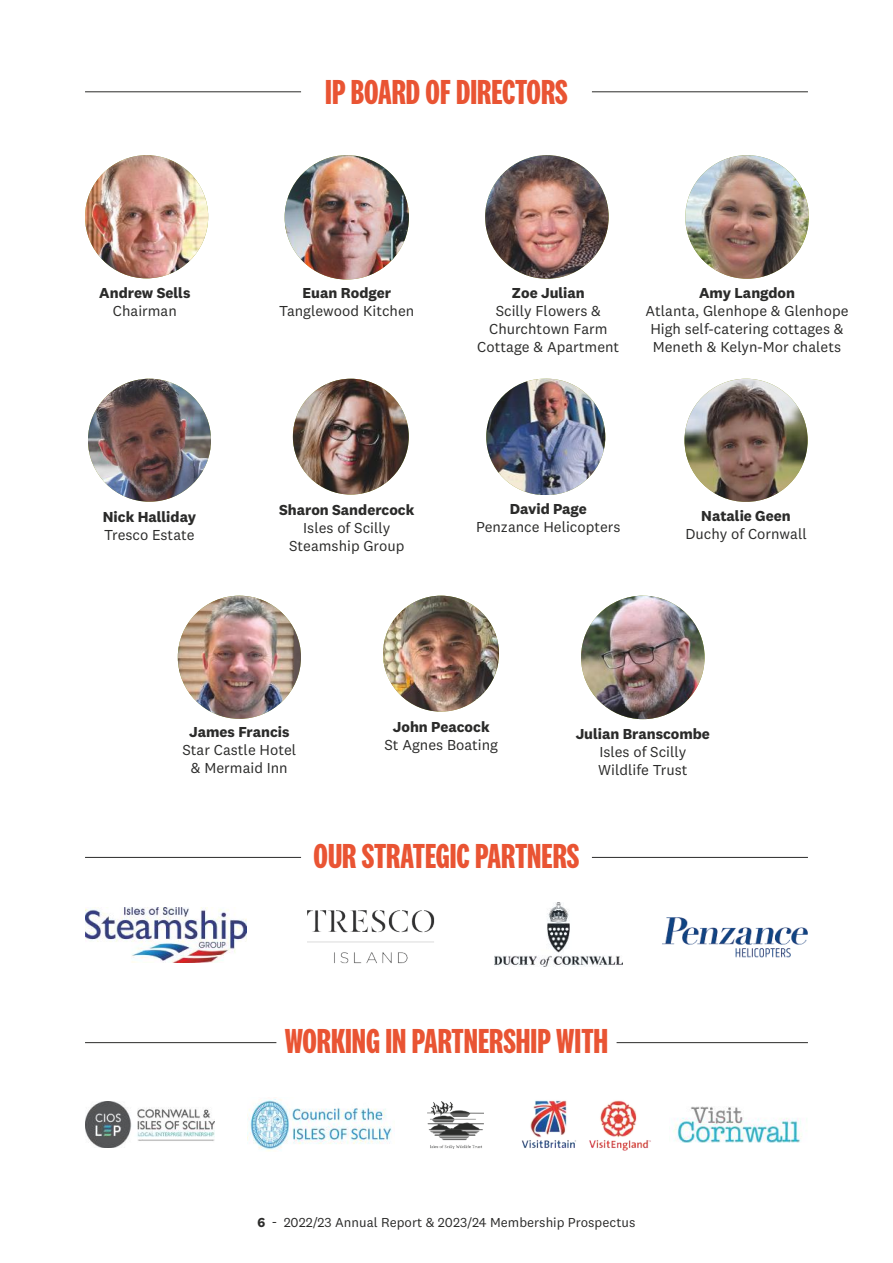
<style>
.page{position:relative;width:893px;height:1263px;background:#fff}
.page>*{position:absolute;margin:0;border:0;box-sizing:border-box;transform-origin:0 0}
.t1{font:700 36px "National 2 Compressed";color:#e95433}
.t2{font:15px/18px "National 2";color:#2b2b2a;text-align:center}
.t3{font:700 15px "National 2";color:#2b2b2a}
.t4{font:13.5px "National 2";color:#2b2b2a}
.s1{font-weight:700}
</style>
<div class="page">
<img style="left:581px;top:596px;width:124px;height:123px;border-radius:62px">
<img style="left:685px;top:155px;width:124px;height:124px;border-radius:62px">
<hr style="left:85px;top:91px;width:216px;height:1px;background:#2b2b2a">
<hr style="left:592px;top:91px;width:216px;height:1px;background:#2b2b2a">
<img style="left:85px;top:155px;width:123px;height:123px;border-radius:62px">
<img style="left:285px;top:155px;width:124px;height:124px;border-radius:62px">
<img style="left:178px;top:596px;width:123px;height:123px;border-radius:62px">
<img style="left:383px;top:596px;width:116px;height:116px;border-radius:58px">
<img style="left:88px;top:379px;width:123px;height:123px;border-radius:61px">
<img style="left:485px;top:155px;width:124px;height:124px;border-radius:62px">
<img style="left:684px;top:379px;width:124px;height:123px;border-radius:62px">
<img style="left:293px;top:379px;width:116px;height:116px;border-radius:58px">
<img style="left:486px;top:379px;width:119px;height:116px;border-radius:58px">
<img style="left:249px;top:1097px;width:143px;height:54px">
<img style="left:85px;top:907px;width:161px;height:56px">
<img style="left:308px;top:911px;width:127px;height:53px">
<img style="left:495px;top:903px;width:127px;height:63px">
<img style="left:662px;top:917px;width:146px;height:41px">
<hr style="left:85px;top:857px;width:216px;height:1px;background:#2b2b2a">
<hr style="left:592px;top:857px;width:216px;height:1px;background:#2b2b2a">
<hr style="left:85px;top:1042px;width:191px;height:1px;background:#2b2b2a">
<hr style="left:617px;top:1042px;width:191px;height:1px;background:#2b2b2a">
<img style="left:85px;top:1102px;width:130px;height:45px">
<img style="left:428px;top:1101px;width:55px;height:47px">
<img style="left:521px;top:1100px;width:130px;height:51px">
<img style="left:673px;top:1106px;width:134px;height:36px">
<p class="t3" style="left:99px;top:284px;width:93px">Andrew Sells</p>
<p class="t2" style="left:113px;top:302px;width:65px">Chairman</p>
<p class="t3" style="left:103px;top:507px;width:95px">Nick Halliday</p>
<p class="t2" style="left:104px;top:526px;width:92px">Tresco Estate</p>
<h1 class="t1" style="left:325px;top:73px;width:244px">IP BOARD OF DIRECTORS</h1>
<p class="t3" style="left:302px;top:284px;width:90px">Euan Rodger</p>
<p class="t2" style="left:279px;top:302px;width:137px">Tanglewood Kitchen</p>
<p class="t3" style="left:279px;top:500px;width:137px">Sharon Sandercock</p>
<p class="t2" style="left:289px;top:519px;width:117px">Isles of Scilly<br>Steamship Group</p>
<p class="t3" style="left:512px;top:284px;width:74px">Zoe Julian</p>
<p class="t2" style="left:477px;top:302px;width:144px">Scilly Flowers &amp;<br>Churchtown Farm<br>Cottage &amp; Apartment</p>
<p class="t3" style="left:699px;top:284px;width:98px">Amy Langdon</p>
<p class="t2" style="left:645px;top:302px;width:205px">Atlanta, Glenhope &amp; Glenhope<br>High self-catering cottages &amp;<br>Meneth &amp; Kelyn-Mor chalets</p>
<p class="t3" style="left:510px;top:499px;width:79px">David Page</p>
<p class="t2" style="left:476px;top:517px;width:146px">Penzance Helicopters</p>
<p class="t3" style="left:701px;top:507px;width:91px">Natalie Geen</p>
<p class="t2" style="left:685px;top:525px;width:123px">Duchy of Cornwall</p>
<p class="t3" style="left:189px;top:723px;width:102px">James Francis</p>
<p class="t2" style="left:182px;top:741px;width:115px">Star Castle Hotel &amp; Mermaid Inn</p>
<p class="t3" style="left:393px;top:717px;width:98px">John Peacock</p>
<p class="t2" style="left:384px;top:735px;width:115px">St Agnes Boating</p>
<p class="t3" style="left:576px;top:724px;width:136px">Julian Branscombe</p>
<p class="t2" style="left:598px;top:742px;width:91px;text-align:left">Isles of Scilly<br>Wildlife Trust</p>
<h1 class="t1" style="left:314px;top:836px;width:267px">OUR STRATEGIC PARTNERS</h1>
<h1 class="t1" style="left:285px;top:1022px;width:325px">WORKING IN PARTNERSHIP WITH</h1>
<p class="t4" style="left:258px;top:1214px;width:379px"><span class="s1">6</span> - 2022/23 Annual Report &amp; 2023/24 Membership Prospectus</p>
</div>
